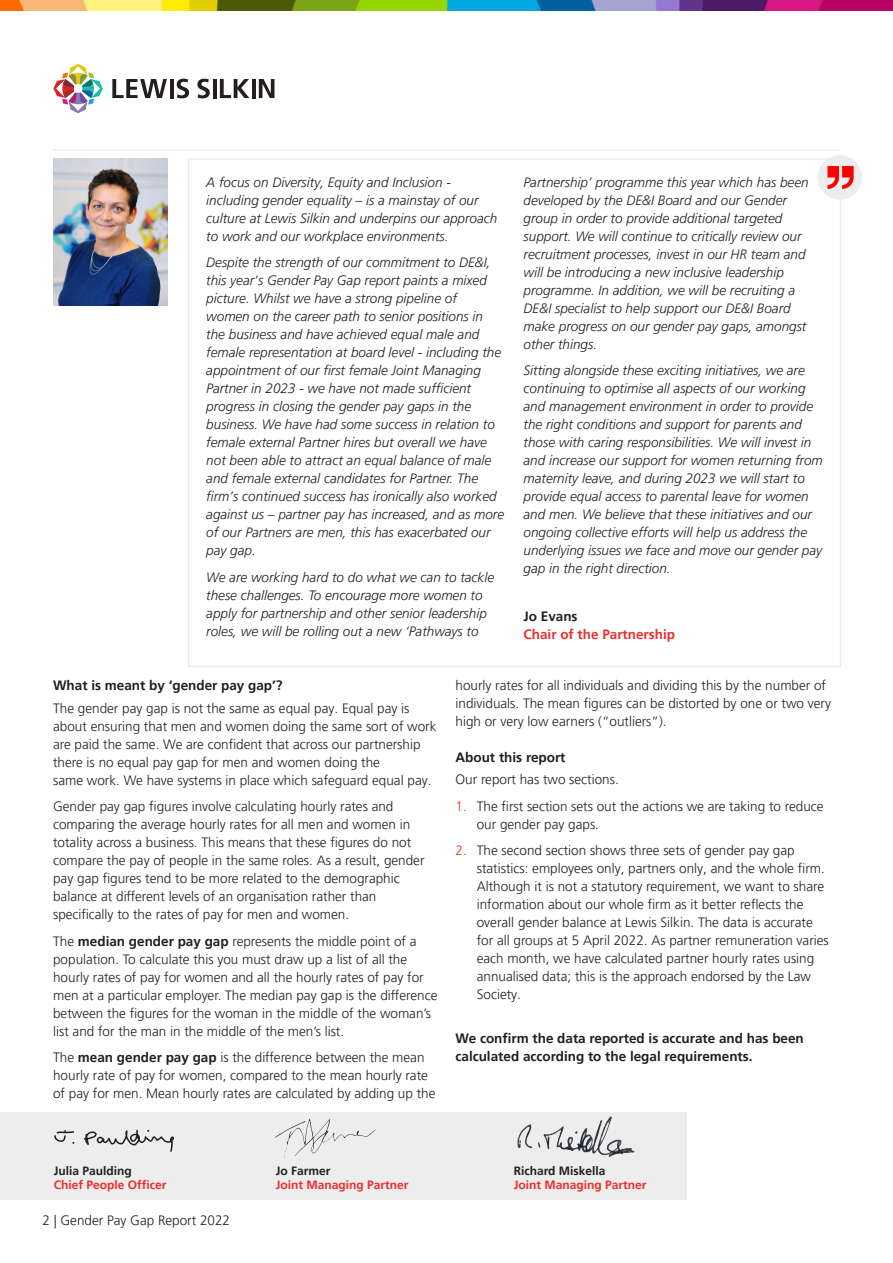
<style>
.page{position:relative;width:893px;height:1263px;background:#fff}
.page>*{position:absolute;margin:0;border:0;box-sizing:border-box;transform-origin:0 0}
._11_Quotes{font:italic 300 13.5px/18px "Frutiger LT Pro";color:#231f20}
._4_Body_copy{font:300 13.5px/18px "Frutiger LT Pro";color:#231f20}
._7_Numbered_List{font:700 13.5px/18px "Frutiger LT Pro";color:#231f20}
._5_Secondary_subtitl{font:700 13.5px "Frutiger LT Pro";color:#231f20}
._7_Contact_name{font:700 13.5px "Frutiger LT Pro";color:#ee2d2d}
._7_Contact_name-2{font:700 13.5px "Frutiger LT Pro";color:#231f20}
._7_Contact_name-3{font:700 12px "Frutiger LT Pro";color:#ee2d2d}
._7_Contact_name-4{font:700 12px "Frutiger LT Pro";color:#231f20}
.s1{font-weight:700}
.s2{color:#ef3122}
</style>
<div class="page">
<svg style="left:53px;top:64px;width:50px;height:49px"></svg>
<svg style="left:112px;top:79px;width:55px;height:19px"></svg>
<hr style="left:170px;top:79px;width:3px;height:19px;background:#231f20">
<svg style="left:197px;top:79px;width:13px;height:19px"></svg>
<hr style="left:213px;top:79px;width:3px;height:19px;background:#231f20">
<svg style="left:220px;top:79px;width:29px;height:19px"></svg>
<hr style="left:252px;top:79px;width:3px;height:19px;background:#231f20">
<svg style="left:259px;top:79px;width:15px;height:19px"></svg>
<svg style="left:177px;top:79px;width:12px;height:19px"></svg>
<img style="left:0;top:0;width:892px;height:10px">
<hr style="left:53px;top:150px;width:787px;height:1px;background:#e6e7e9">
<div style="left:817px;top:155px;width:45px;height:45px;background:#ededed;border-radius:50%"></div>
<div style="left:0;top:1112px;width:686px;height:87px;background:#ededed"></div>
<img style="left:517px;top:1116px;width:118px;height:42px">
<div style="left:188px;top:158px;width:653px;height:509px;border:2px solid #ededed"></div>
<img style="left:53px;top:158px;width:114px;height:148px">
<svg style="left:827px;top:166px;width:27px;height:23px"></svg>
<svg style="left:275px;top:1119px;width:101px;height:39px"></svg>
<svg style="left:54px;top:1130px;width:20px;height:14px"></svg>
<svg style="left:84px;top:1130px;width:90px;height:22px"></svg>
<p class="_11_Quotes" style="left:206px;top:173px;width:293px">A focus on Diversity, Equity and Inclusion - including gender equality – is a mainstay of our culture at Lewis Silkin and underpins our approach to work and our workplace environments.</p>
<p class="_11_Quotes" style="left:206px;top:254px;width:299px">Despite the strength of our commitment to DE&amp;I, this year’s Gender Pay Gap report paints a mixed picture. Whilst we have a strong pipeline of<br>women on the career path to senior positions in the business and have achieved equal male and female representation at board level - including the appointment of our first female Joint Managing Partner in 2023 - we have not made sufficient progress in closing the gender pay gaps in the business. We have had some success in relation to female external Partner hires but overall we have not been able to attract an equal balance of male and female external candidates for Partner. The firm’s continued success has ironically also worked against us – partner pay has increased, and as more of our Partners are men, this has exacerbated our pay gap.</p>
<p class="_11_Quotes" style="left:206px;top:568px;width:289px">We are working hard to do what we can to tackle these challenges. To encourage more women to apply for partnership and other senior leadership roles, we will be rolling out a new ‘Pathways to</p>
<p class="_11_Quotes" style="left:524px;top:173px;width:287px">Partnership’ programme this year which has been developed by the DE&amp;I Board and our Gender group in order to provide additional targeted support. We will continue to critically review our recruitment processes, invest in our HR team and will be introducing a new inclusive leadership programme. In addition, we will be recruiting a DE&amp;I specialist to help support our DE&amp;I Board make progress on our gender pay gaps, amongst other things.</p>
<p class="_11_Quotes" style="left:524px;top:362px;width:301px">Sitting alongside these exciting initiatives, we are continuing to optimise all aspects of our working and management environment in order to provide the right conditions and support for parents and those with caring responsibilities. We will invest in and increase our support for women returning from maternity leave, and during 2023 we will start to provide equal access to parental leave for women and men. We believe that these initiatives and our ongoing collective efforts will help us address the underlying issues we face and move our gender pay gap in the right direction.</p>
<p class="_7_Contact_name-2" style="left:524px;top:608px;width:56px">Jo Evans</p>
<p class="_7_Contact_name" style="left:524px;top:626px;width:153px">Chair of the Partnership</p>
<p class="_5_Secondary_subtitl" style="left:53px;top:677px;width:231px">What is meant by ‘gender pay gap’?</p>
<p class="_4_Body_copy" style="left:53px;top:699px;width:385px">The gender pay gap is not the same as equal pay. Equal pay is about ensuring that men and women doing the same sort of work are paid the same. We are confident that across our partnership there is no equal pay gap for men and women doing the<br>same work. We have systems in place which safeguard equal pay.</p>
<p class="_4_Body_copy" style="left:53px;top:797px;width:373px">Gender pay gap figures involve calculating hourly rates and comparing the average hourly rates for all men and women in totality across a business. This means that these figures do not compare the pay of people in the same roles. As a result, gender pay gap figures tend to be more related to the demographic balance at different levels of an organisation rather than specifically to the rates of pay for men and women.</p>
<p class="_4_Body_copy" style="left:53px;top:932px;width:386px">The <span class="s1">median gender pay gap</span> represents the middle point of a population. To calculate this you must draw up a list of all the hourly rates of pay for women and all the hourly rates of pay for men at a particular employer. The median pay gap is the difference between the figures for the woman in the middle of the woman’s list and for the man in the middle of the men’s list.</p>
<p class="_4_Body_copy" style="left:53px;top:1048px;width:384px">The <span class="s1">mean gender pay gap</span> is the difference between the mean hourly rate of pay for women, compared to the mean hourly rate of pay for men. Mean hourly rates are calculated by adding up the</p>
<p class="_4_Body_copy" style="left:455px;top:677px;width:377px">hourly rates for all individuals and dividing this by the number of individuals. The mean figures can be distorted by one or two very high or very low earners (“outliers”).</p>
<p class="_5_Secondary_subtitl" style="left:455px;top:749px;width:112px">About this report</p>
<p class="_4_Body_copy" style="left:455px;top:770px;width:165px">Our report has two sections.</p>
<p class="_4_Body_copy" style="left:477px;top:797px;width:348px;text-indent:-21px"><span class="s2">1.</span> The first section sets out the actions we are taking to reduce our gender pay gaps.</p>
<p class="_4_Body_copy" style="left:477px;top:841px;width:354px;text-indent:-21px"><span class="s2">2.</span> The second section shows three sets of gender pay gap statistics: employees only, partners only, and the whole firm.<br>Although it is not a statutory requirement, we want to share information about our whole firm as it better reflects the overall gender balance at Lewis Silkin. The data is accurate for all groups at 5 April 2022. As partner remuneration varies each month, we have calculated partner hourly rates using annualised data; this is the approach endorsed by the Law Society.</p>
<p class="_7_Numbered_List" style="left:455px;top:1029px;width:350px">We confirm the data reported is accurate and has been calculated according to the legal requirements.</p>
<p class="_7_Contact_name-4" style="left:54px;top:1164px;width:80px">Julia Paulding</p>
<p class="_7_Contact_name-3" style="left:54px;top:1178px;width:114px">Chief People Officer</p>
<p class="_4_Body_copy" style="left:43px;top:1212px;width:189px">2 | Gender Pay Gap Report 2022</p>
<p class="_7_Contact_name-4" style="left:276px;top:1164px;width:56px">Jo Farmer</p>
<p class="_7_Contact_name-3" style="left:276px;top:1178px;width:134px">Joint Managing Partner</p>
<p class="_7_Contact_name-4" style="left:514px;top:1164px;width:93px">Richard Miskella</p>
<p class="_7_Contact_name-3" style="left:514px;top:1178px;width:134px">Joint Managing Partner</p>
</div>
